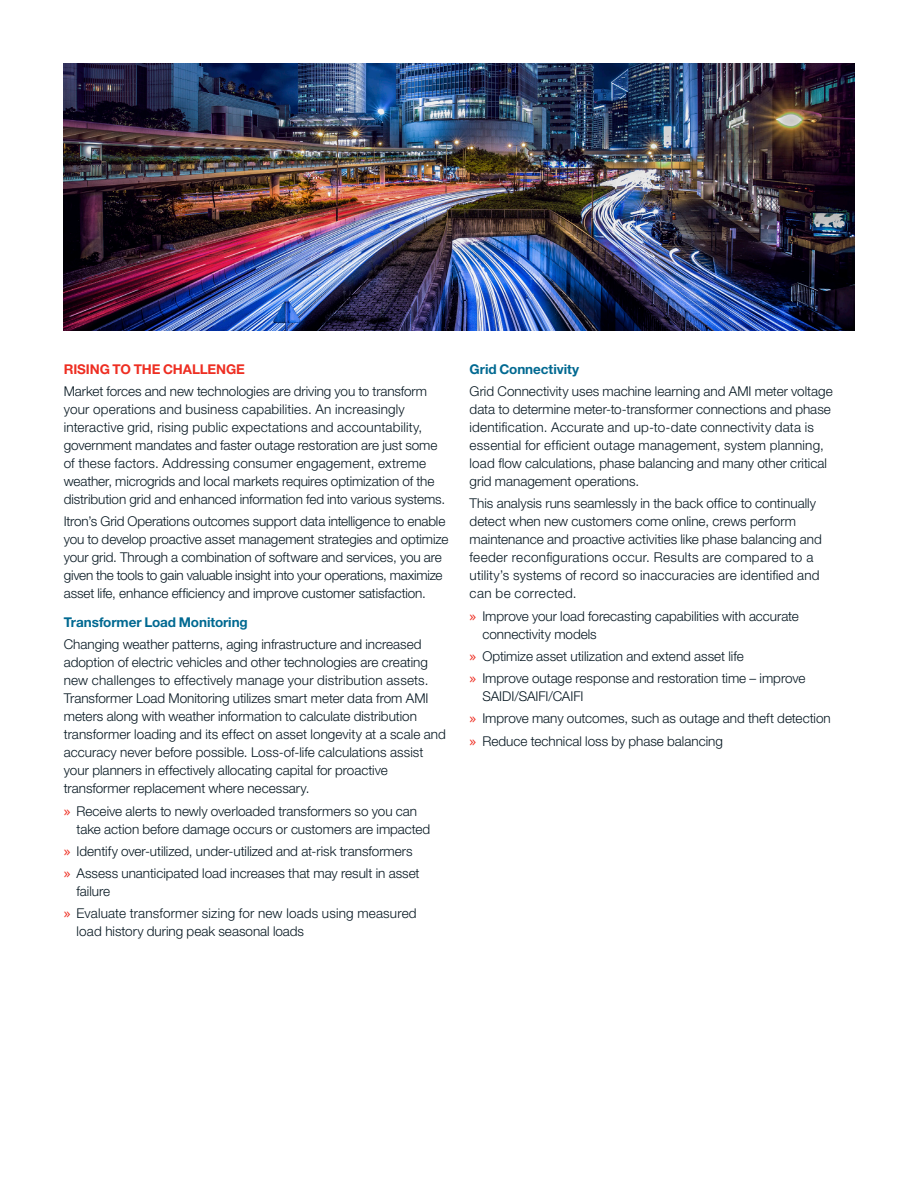
<style>
.page{position:relative;width:918px;height:1188px;background:#fff}
.page>*{position:absolute;margin:0;border:0;box-sizing:border-box;transform-origin:0 0}
.Body_Copy_9_12{font:300 13.5px/18px "Helvetica Neue LT Std";color:#071822}
.Section_Subhead{font:700 13.5px "Helvetica Neue LT Std";letter-spacing:-.005em;color:#006991}
.Section_Title{font:700 13.5px "Helvetica Neue LT Std";letter-spacing:-.01em;color:#ee2e22}
.s1{font-family:"Lucida Grande";font-weight:400;color:#ee2e22}
</style>
<div class="page">
<img style="left:64px;top:64px;width:790px;height:266px">
<p class="Section_Title" style="left:64px;top:361px;width:183px">RISING TO THE CHALLENGE</p>
<p class="Body_Copy_9_12" style="left:64px;top:382px;width:383px">Market forces and new technologies are driving you to transform your operations and business capabilities. An increasingly interactive grid, rising public expectations and accountability, government mandates and faster outage restoration are just some of these factors. Addressing consumer engagement, extreme weather, microgrids and local markets requires optimization of the distribution grid and enhanced information fed into various systems.</p>
<p class="Body_Copy_9_12" style="left:64px;top:512px;width:386px">Itron’s Grid Operations outcomes support data intelligence to enable you to develop proactive asset management strategies and optimize your grid. Through a combination of software and services, you are given the tools to gain valuable insight into your operations, maximize asset life, enhance efficiency and improve customer satisfaction.</p>
<p class="Section_Subhead" style="left:64px;top:614px;width:186px">Transformer Load Monitoring</p>
<p class="Body_Copy_9_12" style="left:64px;top:635px;width:384px">Changing weather patterns, aging infrastructure and increased adoption of electric vehicles and other technologies are creating new challenges to effectively manage your distribution assets.<br>Transformer Load Monitoring utilizes smart meter data from AMI meters along with weather information to calculate distribution transformer loading and its effect on asset longevity at a scale and accuracy never before possible. Loss-of-life calculations assist your planners in effectively allocating capital for proactive transformer replacement where necessary.</p>
<p class="Body_Copy_9_12" style="left:77px;top:802px;width:355px;text-indent:-13px"><span class="s1">»</span> Receive alerts to newly overloaded transformers so you can take action before damage occurs or customers are impacted</p>
<p class="Body_Copy_9_12" style="left:64px;top:842px;width:350px"><span class="s1">»</span> Identify over-utilized, under-utilized and at-risk transformers</p>
<p class="Body_Copy_9_12" style="left:77px;top:864px;width:345px;text-indent:-13px"><span class="s1">»</span> Assess unanticipated load increases that may result in asset failure</p>
<p class="Body_Copy_9_12" style="left:77px;top:904px;width:342px;text-indent:-13px"><span class="s1">»</span> Evaluate transformer sizing for new loads using measured load history during peak seasonal loads</p>
<p class="Section_Subhead" style="left:470px;top:361px;width:111px">Grid Connectivity</p>
<p class="Body_Copy_9_12" style="left:470px;top:382px;width:365px">Grid Connectivity uses machine learning and AMI meter voltage data to determine meter-to-transformer connections and phase identification. Accurate and up-to-date connectivity data is essential for efficient outage management, system planning, load flow calculations, phase balancing and many other critical grid management operations.</p>
<p class="Body_Copy_9_12" style="left:470px;top:494px;width:354px">This analysis runs seamlessly in the back office to continually detect when new customers come online, crews perform maintenance and proactive activities like phase balancing and feeder reconfigurations occur. Results are compared to a utility’s systems of record so inaccuracies are identified and can be corrected.</p>
<p class="Body_Copy_9_12" style="left:482px;top:606px;width:318px;text-indent:-13px"><span class="s1">»</span> Improve your load forecasting capabilities with accurate connectivity models</p>
<p class="Body_Copy_9_12" style="left:470px;top:647px;width:276px"><span class="s1">»</span> Optimize asset utilization and extend asset life</p>
<p class="Body_Copy_9_12" style="left:482px;top:669px;width:325px;text-indent:-13px"><span class="s1">»</span> Improve outage response and restoration time – improve<br>SAIDI/SAIFI/CAIFI</p>
<p class="Body_Copy_9_12" style="left:470px;top:709px;width:363px"><span class="s1">»</span> Improve many outcomes, such as outage and theft detection</p>
<p class="Body_Copy_9_12" style="left:470px;top:731px;width:255px"><span class="s1">»</span> Reduce technical loss by phase balancing</p>
</div>
